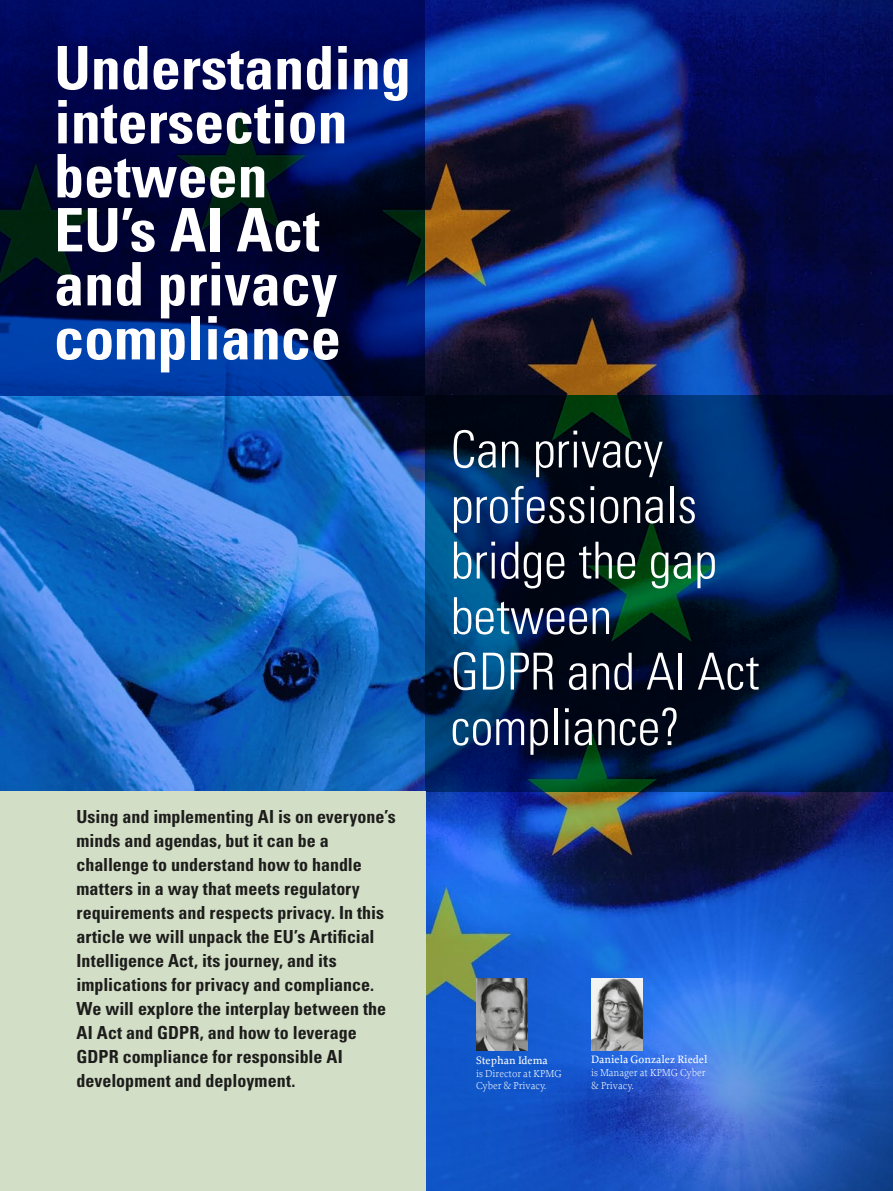
<style>
.page{position:relative;width:893px;height:1191px;background:#fff}
.page>*{position:absolute;margin:0;border:0;box-sizing:border-box;transform-origin:0 0}
.Hoofdstukkop{font:700 condensed 60px/54px "Univers LT Std";color:#fff}
.HoofdstukOnderkop{font:300 condensed 51px/55.5px "Univers LT Std";color:#fff}
.Uitgelicht-Intro-Alinea-Eerste{font:700 condensed 18px/24px "Univers LT Std";color:#1d1d1b}
.CV-Naam{font:500 11.25px "Proforma";color:#fff}
.CV{font:300 10.5px/12.6px "Proforma";color:#fff}
</style>
<div class="page">
<img style="left:0;top:0;width:893px;height:1191px">
<svg style="left:425px;top:395px;width:468px;height:396px;background:#001f44"></svg>
<div style="left:0;top:791px;width:425px;height:400px;background:#d3dec7"></div>
<svg style="left:0;top:0;width:425px;height:395px;background:#00114f"></svg>
<img style="left:476px;top:979px;width:51px;height:72px">
<img style="left:591px;top:978px;width:51px;height:72px">
<p class="Hoofdstukkop" style="left:54px;top:41px;width:358px">Understanding intersection between<br>EU’s AI Act and privacy compliance</p>
<p class="Uitgelicht-Intro-Alinea-Eerste" style="left:77px;top:804px;width:321px">Using and implementing AI is on everyone’s minds and agendas, but it can be a challenge to understand how to handle matters in a way that meets regulatory requirements and respects privacy. In this article we will unpack the EU’s Artificial Intelligence Act, its journey, and its implications for privacy and compliance.<br>We will explore the interplay between the AI Act and GDPR, and how to leverage GDPR compliance for responsible AI development and deployment.</p>
<p class="HoofdstukOnderkop" style="left:451px;top:422px;width:310px">Can privacy professionals bridge the gap between<br>GDPR and AI Act compliance?</p>
<p class="CV-Naam" style="left:476px;top:1053px;width:73px">Stephan Idema</p>
<p class="CV" style="left:476px;top:1066px;width:87px">is Director at KPMG<br>Cyber &amp; Privacy.</p>
<p class="CV-Naam" style="left:591px;top:1052px;width:118px">Daniela Gonzalez Riedel</p>
<p class="CV" style="left:591px;top:1066px;width:116px">is Manager at KPMG Cyber &amp; Privacy.</p>
</div>
